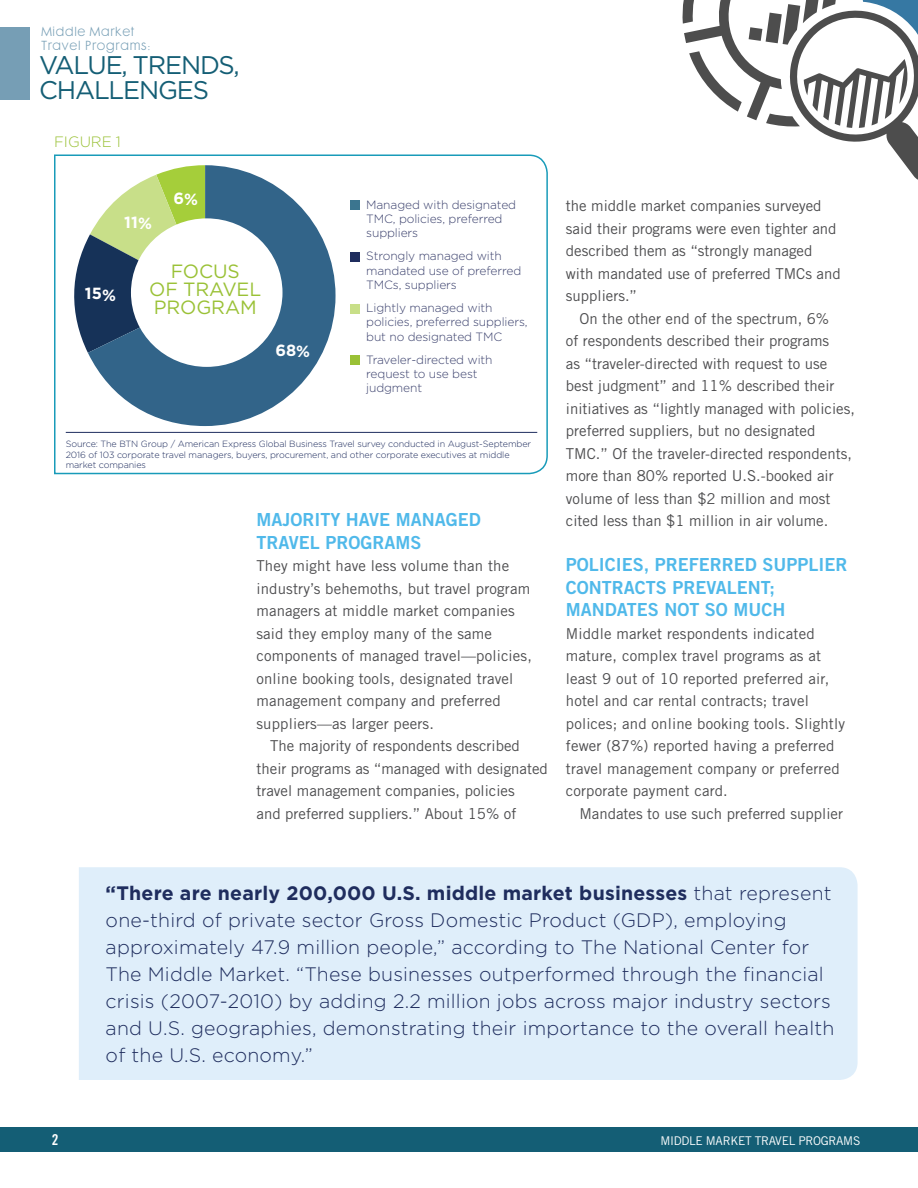
<style>
.page{position:relative;width:918px;height:1188px;background:#fff}
.page>*{position:absolute;margin:0;border:0;box-sizing:border-box;transform-origin:0 0}
.t1{font:25.5px/25.5px "Gotham";letter-spacing:-.045em;color:#145e75}
.t2{font:300 19.5px/27px "Gotham";letter-spacing:.01em;color:#1f2d5e}
.t3{font:19.2px/18px "Gotham";letter-spacing:-.005em;color:#9ac136;text-align:center}
.t4{font:18px/22.5px "Trade Gothic LT Std Bd 2";color:#50b9ea}
.t5{font:700 16.2px "Gotham";color:#fff}
.t6{font:15px/22.5px "Trade Gothic LT Std";color:#4d4d4f}
.t7{font:300 15px "Gotham";letter-spacing:-.005em;color:#9ac136}
.t8{font:15px "Trade Gothic LT Std Bd Cn 20";color:#fff}
.t9{font:300 12px/14.2px "Gotham";letter-spacing:-.01em;color:#3b416d}
.t10{font:12px/13.5px "Futura Maxi CG Light";letter-spacing:.06em;color:#769eb5}
.t11{font:12px "Trade Gothic LT Std";letter-spacing:-.025em;color:#fff}
.t12{font:300 9px/10.5px "Gotham";letter-spacing:-.01em;color:#1f2d5e}
.s1{font-weight:700}
</style>
<div class="page">
<div style="left:0;top:1127px;width:918px;height:25px;background:#145e75"></div>
<div style="left:0;top:27px;width:30px;height:72px;background:#769eb5"></div>
<svg style="left:682px;top:0;width:236px;height:180px"></svg>
<svg style="left:54px;top:154px;width:494px;height:321px"></svg>
<svg style="left:69px;top:165px;width:19px;height:188px"></svg>
<svg style="left:88px;top:165px;width:248px;height:261px;fill:#326489"></svg>
<div style="left:79px;top:867px;width:779px;height:213px;background:#dfeefa"></div>
<div style="left:350px;top:200px;width:9px;height:10px;background:#3b758f"></div>
<div style="left:350px;top:252px;width:9px;height:10px;background:#1f2d5e"></div>
<div style="left:350px;top:304px;width:9px;height:10px;background:#c8df88"></div>
<div style="left:350px;top:355px;width:9px;height:10px;background:#9ac136"></div>
<hr style="left:66px;top:432px;width:471px;height:1px;background:#1f2d5e">
<div style="left:131px;top:218px;width:152px;height:149px;background:#fff;border-radius:50%"></div>
<p class="t10" style="left:42px;top:25px;width:110px">Middle Market<br>Travel Programs:</p>
<h1 class="t1" style="left:39px;top:52px;width:202px">VALUE, TRENDS,<br>CHALLENGES</h1>
<p class="t7" style="left:54px;top:134px;width:68px">FIGURE 1</p>
<p class="t5" style="left:124px;top:213px;width:29px">11%</p>
<p class="t5" style="left:173px;top:190px;width:26px">6%</p>
<p class="t5" style="left:85px;top:284px;width:33px">15%</p>
<p class="t3" style="left:149px;top:262px;width:114px">FOCUS<br>OF TRAVEL<br>PROGRAM</p>
<p class="t5" style="left:275px;top:341px;width:36px">68%</p>
<p class="t9" style="left:366px;top:197px;width:151px">Managed with designated<br>TMC, policies, preferred suppliers</p>
<p class="t9" style="left:366px;top:249px;width:157px">Strongly managed with mandated use of preferred<br>TMCs, suppliers</p>
<p class="t9" style="left:366px;top:301px;width:163px">Lightly managed with policies, preferred suppliers, but no designated TMC</p>
<p class="t9" style="left:366px;top:352px;width:128px">Traveler-directed with request to use best judgment</p>
<p class="t12" style="left:66px;top:439px;width:467px">Source: The BTN Group / American Express Global Business Travel survey conducted in August-September<br>2016 of 103 corporate travel managers, buyers, procurement, and other corporate executives at middle market companies</p>
<p class="t4" style="left:256px;top:509px;width:226px">MAJORITY HAVE MANAGED<br>TRAVEL PROGRAMS</p>
<p class="t6" style="left:256px;top:555px;width:277px">They might have less volume than the industry’s behemoths, but travel program managers at middle market companies said they employ many of the same components of managed travel—policies, online booking tools, designated travel management company and preferred suppliers—as larger peers.</p>
<p class="t6" style="left:256px;top:735px;width:293px;text-indent:14px">The majority of respondents described their programs as “managed with designated travel management companies, policies<br>and preferred suppliers.” About 15% of</p>
<p class="t6" style="left:566px;top:195px;width:276px">the middle market companies surveyed said their programs were even tighter and described them as “strongly managed with mandated use of preferred TMCs and suppliers.”</p>
<p class="t6" style="left:566px;top:307px;width:291px;text-indent:14px">On the other end of the spectrum, 6%<br>of respondents described their programs<br>as “traveler-directed with request to use best judgment” and 11% described their initiatives as “lightly managed with policies, preferred suppliers, but no designated TMC.” Of the traveler-directed respondents, more than 80% reported U.S.‑booked air volume of less than $2 million and most cited less than $1 million in air volume.</p>
<p class="t4" style="left:566px;top:554px;width:283px">POLICIES, PREFERRED SUPPLIER<br>CONTRACTS PREVALENT;<br>MANDATES NOT SO MUCH</p>
<p class="t6" style="left:566px;top:622px;width:281px">Middle market respondents indicated mature, complex travel programs as at least 9 out of 10 reported preferred air, hotel and car rental contracts; travel polices; and online booking tools. Slightly fewer (87%) reported having a preferred travel management company or preferred corporate payment card.</p>
<p class="t6" style="left:579px;top:802px;width:265px">Mandates to use such preferred supplier</p>
<p class="t2" style="left:106px;top:880px;width:730px"><span class="s1">“There are nearly 200,000 U.S. middle market businesses</span> that represent one-third of private sector Gross Domestic Product (GDP), employing approximately 47.9 million people,” according to The National Center for The Middle Market. “These businesses outperformed through the financial crisis (2007-2010) by adding 2.2 million jobs across major industry sectors and U.S. geographies, demonstrating their importance to the overall health of the U.S. economy.”</p>
<p class="t8" style="left:52px;top:1130px;width:8px">2</p>
<p class="t11" style="left:660px;top:1133px;width:201px">MIDDLE MARKET TRAVEL PROGRAMS</p>
</div>
